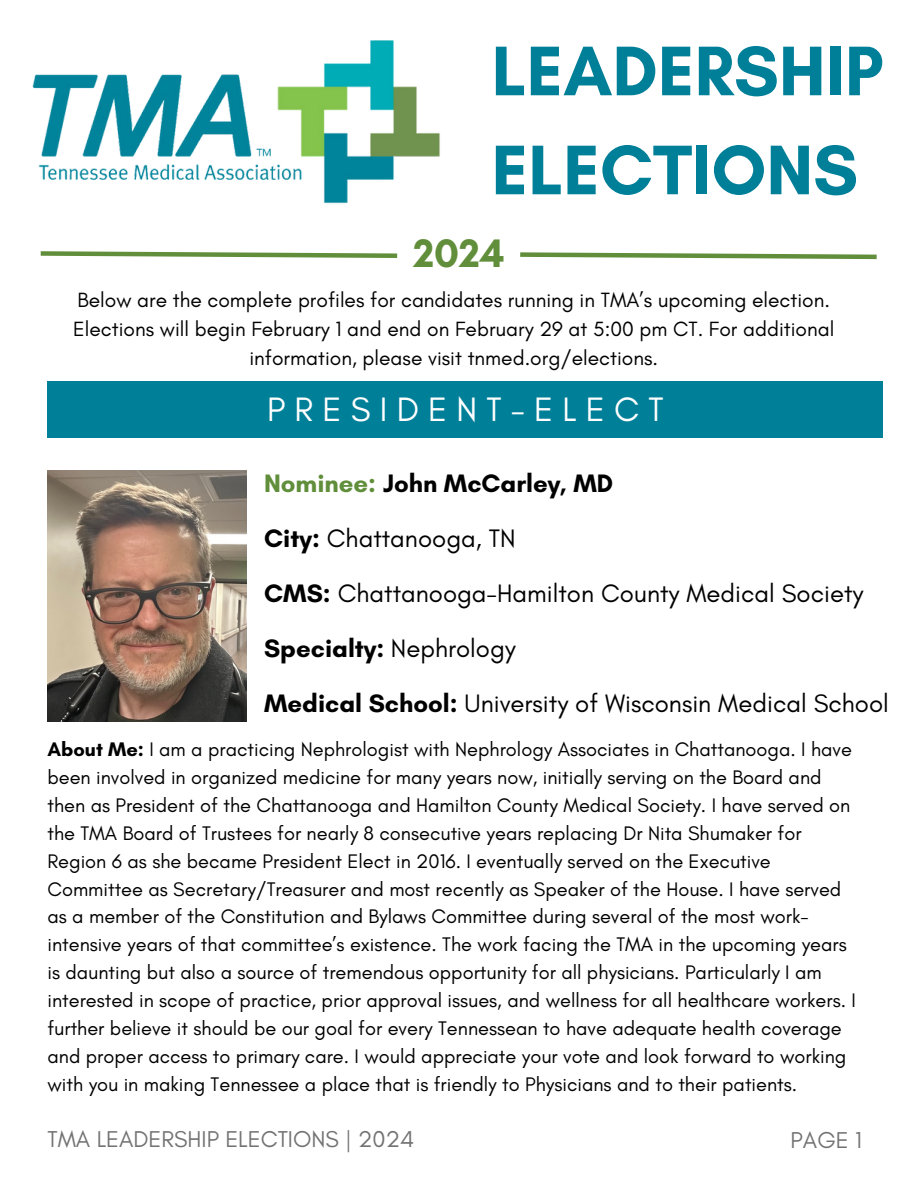
<style>
.page{position:relative;width:918px;height:1188px;background:#fff}
.page>*{position:absolute;margin:0;border:0;box-sizing:border-box;transform-origin:0 0}
.t1{font:700 71.4px "Glacial Indifference";color:#007f99}
.t2{font:700 40.5px "Glacial Indifference";color:#608e3a}
.t3{font:34.5px "Glacial Indifference";letter-spacing:.265em;color:#fff}
.t4{font:25.65px "Glacial Indifference";color:#000}
.t5{font:700 25.65px "Glacial Indifference";color:#000}
.t6{font:23.4px "Glacial Indifference";color:#737373}
.t7{font:21px/29.2px "Glacial Indifference";color:#000;text-align:center}
.t8{font:19.95px/27.9px "Glacial Indifference";color:#000}
.s1{color:#608e3a}
.s2{font-weight:700}
.s3{font-weight:400}
</style>
<div class="page">
<img style="left:32px;top:40px;width:408px;height:164px">
<svg style="left:40px;top:251px;width:358px;height:7px"></svg>
<svg style="left:520px;top:252px;width:357px;height:8px"></svg>
<div style="left:47px;top:381px;width:836px;height:57px;background:#007f99"></div>
<img style="left:47px;top:470px;width:199px;height:252px">
<p class="t1" style="left:492px;top:27px;width:393px">LEADERSHIP</p>
<p class="t1" style="left:492px;top:126px;width:368px">ELECTIONS</p>
<p class="t2" style="left:413px;top:229px;width:93px">2024</p>
<p class="t7" style="left:73px;top:285px;width:763px">Below are the complete profiles for candidates running in TMA’s upcoming election.<br>Elections will begin February 1 and end on February 29 at 5:00 pm CT. For additional information, please visit tnmed.org/elections.</p>
<p class="t3" style="left:267px;top:388px;width:398px">PRESIDENT-ELECT</p>
<p class="t5" style="left:264px;top:467px;width:351px"><span class="s1">Nominee:</span> John McCarley, MD</p>
<p class="t4" style="left:264px;top:523px;width:253px"><span class="s2">City:</span> Chattanooga, TN</p>
<p class="t4" style="left:264px;top:578px;width:601px"><span class="s2">CMS:</span> Chattanooga-Hamilton County Medical Society</p>
<p class="t5" style="left:264px;top:633px;width:253px">Specialty: <span class="s3">Nephrology</span></p>
<p class="t4" style="left:264px;top:688px;width:626px"><span class="s2">Medical School:</span> University of Wisconsin Medical School</p>
<p class="t8" style="left:47px;top:735px;width:810px"><span class="s2">About Me:</span> I am a practicing Nephrologist with Nephrology Associates in Chattanooga. I have been involved in organized medicine for many years now, initially serving on the Board and then as President of the Chattanooga and Hamilton County Medical Society. I have served on the TMA Board of Trustees for nearly 8 consecutive years replacing Dr Nita Shumaker for Region 6 as she became President Elect in 2016. I eventually served on the Executive Committee as Secretary/Treasurer and most recently as Speaker of the House. I have served as a member of the Constitution and Bylaws Committee during several of the most work&shy;intensive years of that committee’s existence. The work facing the TMA in the upcoming years is daunting but also a source of tremendous opportunity for all physicians. Particularly I am interested in scope of practice, prior approval issues, and wellness for all healthcare workers. I further believe it should be our goal for every Tennessean to have adequate health coverage and proper access to primary care. I would appreciate your vote and look forward to working with you in making Tennessee a place that is friendly to Physicians and to their patients.</p>
<p class="t6" style="left:47px;top:1125px;width:368px">TMA LEADERSHIP ELECTIONS | 2024</p>
<p class="t6" style="left:791px;top:1125px;width:73px">PAGE 1</p>
</div>
